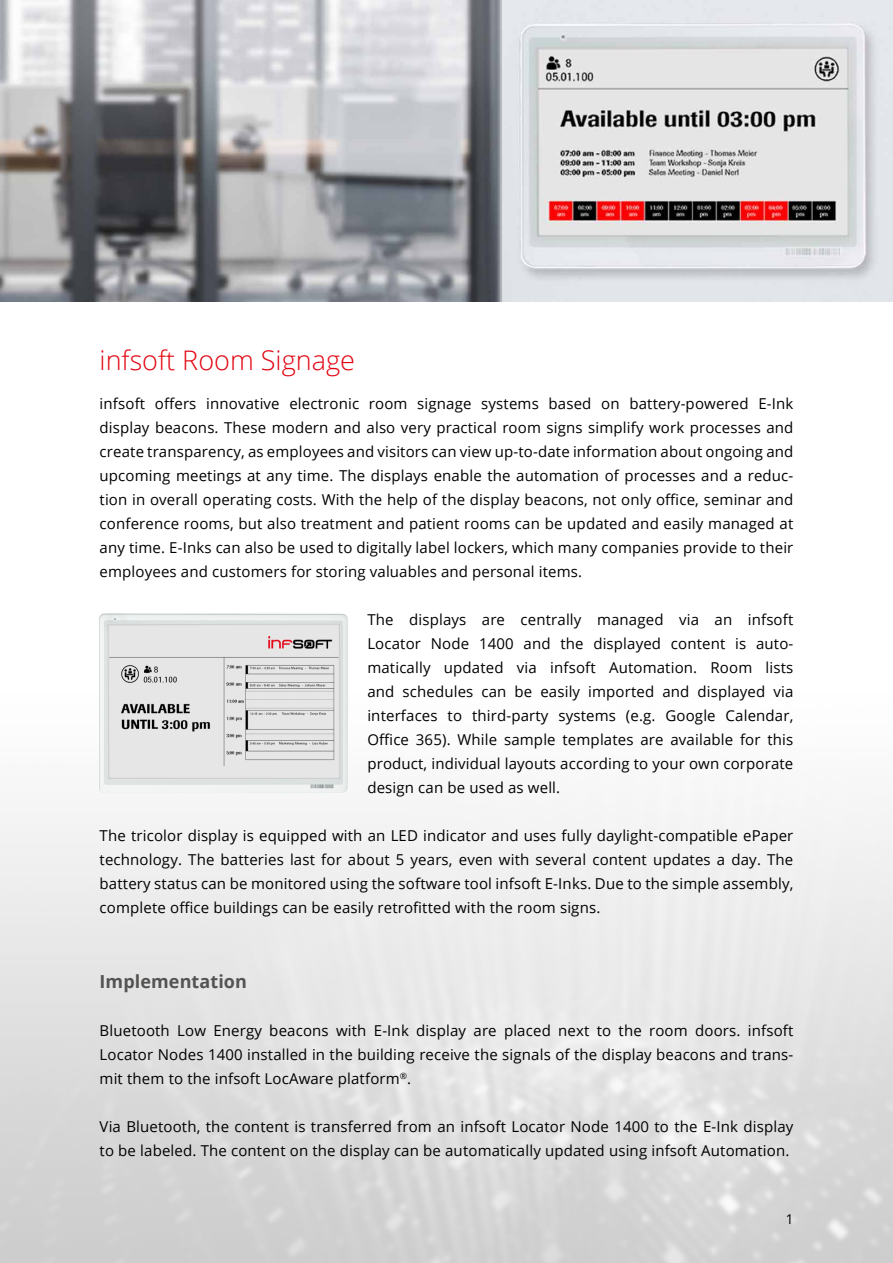
<style>
.page{position:relative;width:893px;height:1263px;background:#fff}
.page>*{position:absolute;margin:0;border:0;box-sizing:border-box;transform-origin:0 0}
.t1{font:300 27px "Open Sans";color:#e30613}
.t2{font:700 18px "Open Sans";letter-spacing:.005em;color:#555252}
.t3{font:15px/24px "Open Sans";letter-spacing:.01em;color:#000;text-align:justify}
.t4{font:13.5px "Open Sans";color:#000}
</style>
<div class="page">
<img style="left:0;top:0;width:893px;height:301px">
<img style="left:96px;top:613px;width:259px;height:181px">
<h1 class="t1" style="left:100px;top:341px;width:257px">infsoft Room Signage</h1>
<p class="t3" style="left:100px;top:391px;width:695px">infsoft offers innovative electronic room signage systems based on battery-powered E-Ink display beacons. These modern and also very practical room signs simplify work processes and create transparency, as employees and visitors can view up-to-date information about ongoing and upcoming meetings at any time. The displays enable the automation of processes and a reduc&shy;tion in overall operating costs. With the help of the display beacons, not only office, seminar and conference rooms, but also treatment and patient rooms can be updated and easily managed at any time. E-Inks can also be used to digitally label lockers, which many companies provide to their employees and customers for storing valuables and personal items.</p>
<p class="t3" style="left:367px;top:607px;width:428px">The displays are centrally managed via an infsoft Locator Node 1400 and the displayed content is auto&shy;matically updated via infsoft Automation. Room lists and schedules can be easily imported and displayed via interfaces to third-party systems (e.g. Google Calendar, Office 365). While sample templates are available for this product, individual layouts according to your own corporate design can be used as well.</p>
<p class="t3" style="left:100px;top:823px;width:695px">The tricolor display is equipped with an LED indicator and uses fully daylight-compatible ePaper technology. The batteries last for about 5 years, even with several content updates a day. The battery status can be monitored using the software tool infsoft E-Inks. Due to the simple assembly, complete office buildings can be easily retrofitted with the room signs.</p>
<p class="t2" style="left:100px;top:968px;width:149px">Implementation</p>
<p class="t3" style="left:100px;top:1018px;width:695px">Bluetooth Low Energy beacons with E-Ink display are placed next to the room doors. infsoft Locator Nodes 1400 installed in the building receive the signals of the display beacons and trans&shy;mit them to the infsoft LocAware platform<sup>®</sup>.</p>
<p class="t3" style="left:100px;top:1114px;width:695px">Via Bluetooth, the content is transferred from an infsoft Locator Node 1400 to the E-Ink display to be labeled. The content on the display can be automatically updated using infsoft Automation.</p>
<p class="t4" style="left:786px;top:1209px;width:9px">1</p>
</div>
